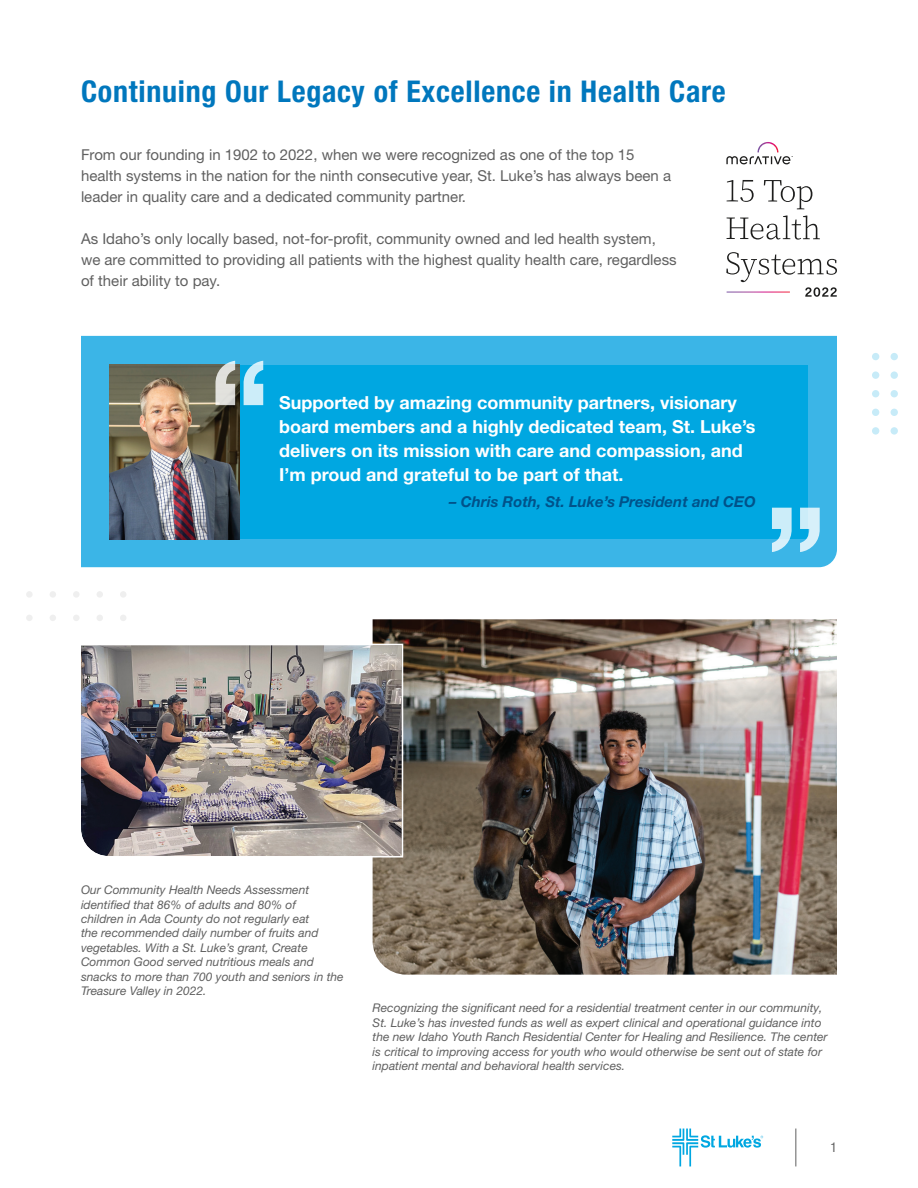
<style>
.page{position:relative;width:918px;height:1188px;background:#fff}
.page>*{position:absolute;margin:0;border:0;box-sizing:border-box;transform-origin:0 0}
.t1{font:700 condensed 30px "Helvetica Neue LT Pro";letter-spacing:.025em;color:#0077bd}
.t2{font:700 18px/24px "Helvetica Neue LT Pro";color:#fff}
.t3{font:15px/21px "Helvetica Neue LT Pro";color:#606060}
.t4{font:italic 700 15px "Helvetica Neue LT Pro";color:#01528a}
.t5{font:condensed 13.5px "Helvetica Neue LT Pro";color:#606060}
.t6{font:italic 12px/14.4px "Helvetica Neue LT Pro";color:#606060}
</style>
<div class="page">
<img style="left:26px;top:142px;width:872px;height:1025px">
<h1 class="t1" style="left:81px;top:74px;width:646px">Continuing Our Legacy of Excellence in Health Care</h1>
<p class="t3" style="left:81px;top:144px;width:592px">From our founding in 1902 to 2022, when we were recognized as one of the top 15 health systems in the nation for the ninth consecutive year, St. Luke’s has always been a leader in quality care and a dedicated community partner.</p>
<p class="t3" style="left:81px;top:228px;width:597px">As Idaho’s only locally based, not-for-profit, community owned and led health system, we are committed to providing all patients with the highest quality health care, regardless of their ability to pay.</p>
<h2 class="t2" style="left:279px;top:390px;width:478px">Supported by amazing community partners, visionary board members and a highly dedicated team, St. Luke’s delivers on its mission with care and compassion, and I’m proud and grateful to be part of that.</h2>
<p class="t4" style="left:449px;top:492px;width:308px">– Chris Roth, St. Luke’s President and CEO</p>
<p class="t6" style="left:81px;top:882px;width:264px">Our Community Health Needs Assessment identified that 86% of adults and 80% of<br>children in Ada County do not regularly eat<br>the recommended daily number of fruits and vegetables. With a St. Luke’s grant, Create Common Good served nutritious meals and snacks to more than 700 youth and seniors in the Treasure Valley in 2022.</p>
<p class="t6" style="left:373px;top:1001px;width:456px">Recognizing the significant need for a residential treatment center in our community, St. Luke’s has invested funds as well as expert clinical and operational guidance into the new Idaho Youth Ranch Residential Center for Healing and Resilience. The center is critical to improving access for youth who would otherwise be sent out of state for inpatient mental and behavioral health services.</p>
<p class="t5" style="left:831px;top:1139px;width:8px">1</p>
</div>
